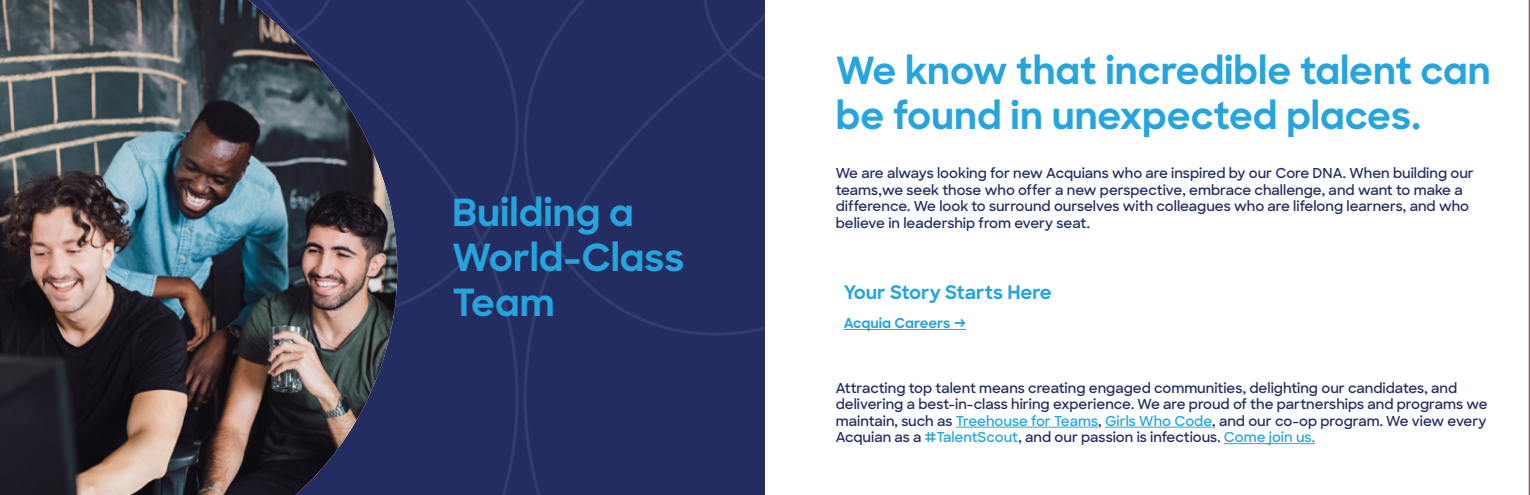
<style>
.page{position:relative;width:1530px;height:495px;background:#fff}
.page>*{position:absolute;margin:0;border:0;box-sizing:border-box;transform-origin:0 0}
.t1{font:700 37.5px/45px "Sharp Sans";color:#26a4dd}
.t2{font:700 18.75px "Sharp Sans";letter-spacing:-.005em;color:#26a4dd}
.t3{font:600 13.75px/16.5px "Sharp Sans";color:#232d61}
.t4{font:700 13.75px "Sharp Sans";letter-spacing:-.005em;color:#26a4dd}
.s1{color:#26a4dd}
</style>
<div class="page">
<hr style="left:1529px;top:0;width:1px;height:495px;background:#6b625d">
<div style="left:397px;top:320px;width:123px;height:175px;background:#232d61"></div>
<div style="left:397px;top:0;width:123px;height:320px;background:#232d61"></div>
<div style="left:522px;top:337px;width:243px;height:158px;background:#232d61"></div>
<div style="left:522px;top:0;width:243px;height:337px;background:#232d61"></div>
<img style="left:0;top:0;width:397px;height:495px">
<hr style="left:956px;top:427px;width:142px;height:1px;background:#26a4dd">
<hr style="left:1105px;top:427px;width:107px;height:1px;background:#26a4dd">
<hr style="left:1224px;top:443px;width:91px;height:1px;background:#26a4dd">
<hr style="left:844px;top:329px;width:122px;height:1px;background:#26a4dd">
<h1 class="t1" style="left:452px;top:188px;width:234px">Building a<br>World-Class<br>Team</h1>
<h1 class="t1" style="left:836px;top:46px;width:657px">We know that incredible talent can be found in unexpected places.</h1>
<p class="t3" style="left:836px;top:164px;width:640px">We are always looking for new Acquians who are inspired by our Core DNA. When building our teams,we seek those who offer a new perspective, embrace challenge, and want to make a difference. We look to surround ourselves with colleagues who are lifelong learners, and who believe in leadership from every seat.</p>
<h2 class="t2" style="left:844px;top:278px;width:210px">Your Story Starts Here</h2>
<p class="t4" style="left:844px;top:313px;width:124px">Acquia Careers →</p>
<p class="t3" style="left:836px;top:379px;width:653px">Attracting top talent means creating engaged communities, delighting our candidates, and delivering a best-in-class hiring experience. We are proud of the partnerships and programs we maintain, such as <span class="s1">Treehouse for Teams</span>, <span class="s1">Girls Who Code</span>, and our co-op program. We view every Acquian as a <span class="s1">#TalentScout</span>, and our passion is infectious. <span class="s1">Come join us.</span></p>
</div>
